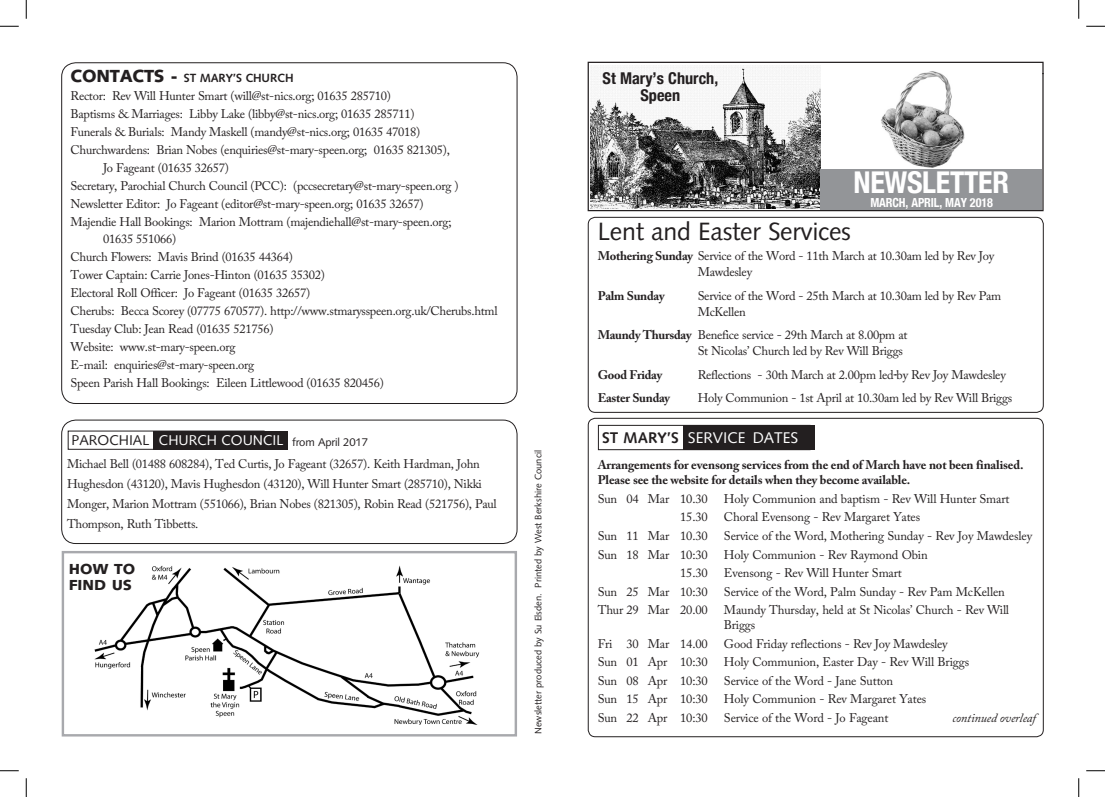
<style>
.page{position:relative;width:1105px;height:797px;background:#fff}
.page>*{position:absolute;margin:0;border:0;box-sizing:border-box;transform-origin:0 0}
.t1{font:700 condensed 30px "Helvetica Neue";letter-spacing:-.01em;color:#fff}
.t2{font:25px "Syntax";letter-spacing:-.01em;color:#231f20}
.t3{font:700 condensed 16.25px/17.5px "Helvetica Neue";color:#231f20;text-align:center}
.t4{font:15.5px "Syntax";color:#fff}
.t5{font:700 15.5px "Syntax";color:#231f20}
.t6{font:900 14.5px/16.1px "Syntax";color:#231f20}
.t7{font:14.12px "Syntax";color:#fff}
.t8{font:14.12px "Syntax";color:#231f20}
.t9{font:12.5px/16.2px "Adobe Caslon Pro";letter-spacing:-.02em;color:#231f20}
.t10{font:700 12.5px/15px "Adobe Caslon Pro";letter-spacing:-.01em;color:#231f20}
.t11{font:700 condensed 12.5px "Helvetica Neue";letter-spacing:-.01em;color:#fff}
.t12{font:italic 12.5px "Adobe Caslon Pro";letter-spacing:-.01em;color:#231f20}
.t13{font:700 11.88px "Syntax";letter-spacing:-.01em;color:#231f20}
.t14{font:11.25px "Syntax";letter-spacing:-.01em;color:#231f20}
.t15{font:9.38px "Syntax";color:#231f20}
.s1{font-weight:900;font-size:17.5px}
.s2{font-weight:700}
</style>
<div class="page">
<svg style="left:587px;top:61px;width:457px;height:151px"></svg>
<div style="left:62px;top:551px;width:455px;height:185px;border:2px solid #a8a9ad"></div>
<img style="left:94px;top:565px;width:385px;height:159px">
<div style="left:821px;top:169px;width:221px;height:41px;background:#939598"></div>
<div style="left:588px;top:217px;width:455px;height:195px;border:1px solid #231f20;border-radius:7px"></div>
<div style="left:153px;top:431px;width:134px;height:18px;background:#231f20"></div>
<div style="left:68px;top:431px;width:196px;height:18px;border:1px solid #231f20"></div>
<div style="left:61px;top:420px;width:456px;height:124px;border:1px solid #231f20;border-radius:14px"></div>
<img style="left:880px;top:71px;width:84px;height:96px">
<div style="left:588px;top:418px;width:455px;height:319px;border:1px solid #231f20;border-radius:7px"></div>
<div style="left:683px;top:425px;width:132px;height:25px;background:#231f20"></div>
<div style="left:598px;top:425px;width:212px;height:25px;border:1px solid #231f20"></div>
<svg style="left:0;top:25px;width:19px;height:2px"></svg>
<svg style="left:1086px;top:25px;width:19px;height:2px"></svg>
<svg style="left:0;top:770px;width:19px;height:1px"></svg>
<svg style="left:1086px;top:770px;width:19px;height:1px"></svg>
<svg style="left:25px;top:0;width:2px;height:19px"></svg>
<svg style="left:25px;top:778px;width:2px;height:19px"></svg>
<svg style="left:1078px;top:0;width:1px;height:19px"></svg>
<svg style="left:1078px;top:778px;width:1px;height:19px"></svg>
<p class="t13" style="left:71px;top:71px;width:225px"><span class="s1">CONTACTS -</span> ST MARY’S CHURCH</p>
<p class="t9" style="left:71px;top:88px;width:322px">Rector: Rev Will Hunter Smart (will@st-nics.org; 01635 285710)</p>
<p class="t9" style="left:71px;top:106px;width:346px">Baptisms &amp; Marriages: Libby Lake (libby@st-nics.org; 01635 285711)</p>
<p class="t9" style="left:71px;top:124px;width:351px">Funerals &amp; Burials: Mandy Maskell (mandy@st-nics.org; 01635 47018)</p>
<p class="t9" style="left:71px;top:142px;width:381px">Churchwardens: Brian Nobes (enquiries@st-mary-speen.org; 01635 821305),</p>
<p class="t9" style="left:103px;top:160px;width:128px">Jo Fageant (01635 32657)</p>
<p class="t9" style="left:71px;top:178px;width:389px">Secretary, Parochial Church Council (PCC): (pccsecretary@st-mary-speen.org )</p>
<p class="t9" style="left:71px;top:196px;width:355px">Newsletter Editor: Jo Fageant (editor@st-mary-speen.org; 01635 32657)</p>
<p class="t9" style="left:103px;top:214px;width:350px;text-indent:-33px">Majendie Hall Bookings: Marion Mottram (majendiehall@st-mary-speen.org;<br>01635 551066)</p>
<p class="t9" style="left:71px;top:248px;width:224px">Church Flowers: Mavis Brind (01635 44364)</p>
<p class="t9" style="left:71px;top:266px;width:256px">Tower Captain: Carrie Jones-Hinton (01635 35302)</p>
<p class="t9" style="left:71px;top:284px;width:241px">Electoral Roll Officer: Jo Fageant (01635 32657)</p>
<p class="t9" style="left:71px;top:302px;width:429px">Cherubs: Becca Scorey (07775 670577). http://www.stmarysspeen.org.uk/Cherubs.html</p>
<p class="t9" style="left:71px;top:320px;width:205px">Tuesday Club: Jean Read (01635 521756)</p>
<p class="t9" style="left:71px;top:338px;width:166px">Website: www.st-mary-speen.org</p>
<p class="t9" style="left:71px;top:356px;width:185px">E-mail: enquiries@st-mary-speen.org</p>
<p class="t9" style="left:71px;top:374px;width:315px">Speen Parish Hall Bookings: Eileen Littlewood (01635 820456)</p>
<p class="t3" style="left:602px;top:68px;width:117px">St Mary’s Church,<br>Speen</p>
<p class="t1" style="left:853px;top:158px;width:157px">NEWSLETTER</p>
<p class="t11" style="left:870px;top:192px;width:124px">MARCH, APRIL, MAY 2018</p>
<p class="t2" style="left:598px;top:217px;width:255px">Lent and Easter Services</p>
<p class="t9" style="left:698px;top:247px;width:298px;text-indent:-100px"><span class="s2">Mothering Sunday</span> Service of the Word - 11th March at 10.30am led by Rev Joy<br>Mawdesley</p>
<p class="t10" style="left:598px;top:288px;width:68px">Palm Sunday</p>
<p class="t9" style="left:698px;top:287px;width:305px">Service of the Word - 25th March at 10.30am led by Rev Pam<br>McKellen</p>
<p class="t9" style="left:698px;top:327px;width:211px;text-indent:-100px"><span class="s2">Maundy Thursday</span> Benefice service - 29th March at 8.00pm at<br>St Nicolas’ Church led by Rev Will Briggs</p>
<p class="t10" style="left:598px;top:367px;width:66px">Good Friday</p>
<p class="t9" style="left:698px;top:366px;width:310px">Reflections - 30th March at 2.00pm led by Rev Joy Mawdesley</p>
<p class="t10" style="left:598px;top:390px;width:74px">Easter Sunday</p>
<p class="t9" style="left:698px;top:390px;width:316px">Holy Communion - 1st April at 10.30am led by Rev Will Briggs</p>
<p class="t8" style="left:72px;top:431px;width:79px">PAROCHIAL</p>
<p class="t7" style="left:159px;top:432px;width:126px">CHURCH COUNCIL</p>
<p class="t14" style="left:292px;top:435px;width:77px">from April 2017</p>
<p class="t9" style="left:67px;top:453px;width:431px;line-height:20px">Michael Bell (01488 608284), Ted Curtis, Jo Fageant (32657). Keith Hardman, John Hughesdon (43120), Mavis Hughesdon (43120), Will Hunter Smart (285710), Nikki Monger, Marion Mottram (551066), Brian Nobes (821305), Robin Read (521756), Paul Thompson, Ruth Tibbetts.</p>
<p class="t6" style="left:69px;top:560px;width:68px">HOW TO<br>FIND US</p>
<p class="t15" style="left:533px;top:734px;width:285px;rotate:-90deg">Newsletter produced by Su Elsden. Printed by West Berkshire Council</p>
<p class="t5" style="left:602px;top:429px;width:78px">ST MARY’S</p>
<p class="t4" style="left:688px;top:429px;width:112px">SERVICE DATES</p>
<p class="t10" style="left:598px;top:457px;width:427px">Arrangements for evensong services from the end of March have not been finalised.<br>Please see the website for details when they become available.</p>
<p class="t9" style="left:598px;top:490px;width:112px">Sun 04 Mar 10.30</p>
<p class="t9" style="left:724px;top:490px;width:287px">Holy Communion and baptism - Rev Will Hunter Smart</p>
<p class="t9" style="left:680px;top:509px;width:29px">15.30</p>
<p class="t9" style="left:724px;top:509px;width:198px">Choral Evensong - Rev Margaret Yates</p>
<p class="t9" style="left:598px;top:527px;width:112px">Sun 11 Mar 10.30</p>
<p class="t9" style="left:724px;top:527px;width:310px">Service of the Word, Mothering Sunday - Rev Joy Mawdesley</p>
<p class="t9" style="left:598px;top:546px;width:112px">Sun 18 Mar 10:30</p>
<p class="t9" style="left:724px;top:546px;width:205px">Holy Communion - Rev Raymond Obin</p>
<p class="t9" style="left:680px;top:564px;width:29px">15.30</p>
<p class="t9" style="left:724px;top:564px;width:179px">Evensong - Rev Will Hunter Smart</p>
<p class="t9" style="left:598px;top:583px;width:112px">Sun 25 Mar 10:30</p>
<p class="t9" style="left:724px;top:583px;width:282px">Service of the Word, Palm Sunday - Rev Pam McKellen</p>
<p class="t9" style="left:598px;top:601px;width:112px">Thur 29 Mar 20.00</p>
<p class="t9" style="left:724px;top:602px;width:287px;line-height:15px">Maundy Thursday, held at St Nicolas’ Church - Rev Will<br>Briggs</p>
<p class="t9" style="left:598px;top:635px;width:112px">Fri 30 Mar 14.00</p>
<p class="t9" style="left:724px;top:635px;width:225px">Good Friday reflections - Rev Joy Mawdesley</p>
<p class="t9" style="left:598px;top:654px;width:112px">Sun 01 Apr 10:30</p>
<p class="t9" style="left:724px;top:654px;width:247px">Holy Communion, Easter Day - Rev Will Briggs</p>
<p class="t9" style="left:598px;top:672px;width:112px">Sun 08 Apr 10:30</p>
<p class="t9" style="left:724px;top:672px;width:171px">Service of the Word - Jane Sutton</p>
<p class="t9" style="left:598px;top:691px;width:112px">Sun 15 Apr 10:30</p>
<p class="t9" style="left:724px;top:691px;width:204px">Holy Communion - Rev Margaret Yates</p>
<p class="t9" style="left:598px;top:709px;width:112px">Sun 22 Apr 10:30</p>
<p class="t9" style="left:724px;top:709px;width:166px">Service of the Word - Jo Fageant</p>
<p class="t12" style="left:952px;top:710px;width:85px">continued overleaf</p>
</div>
